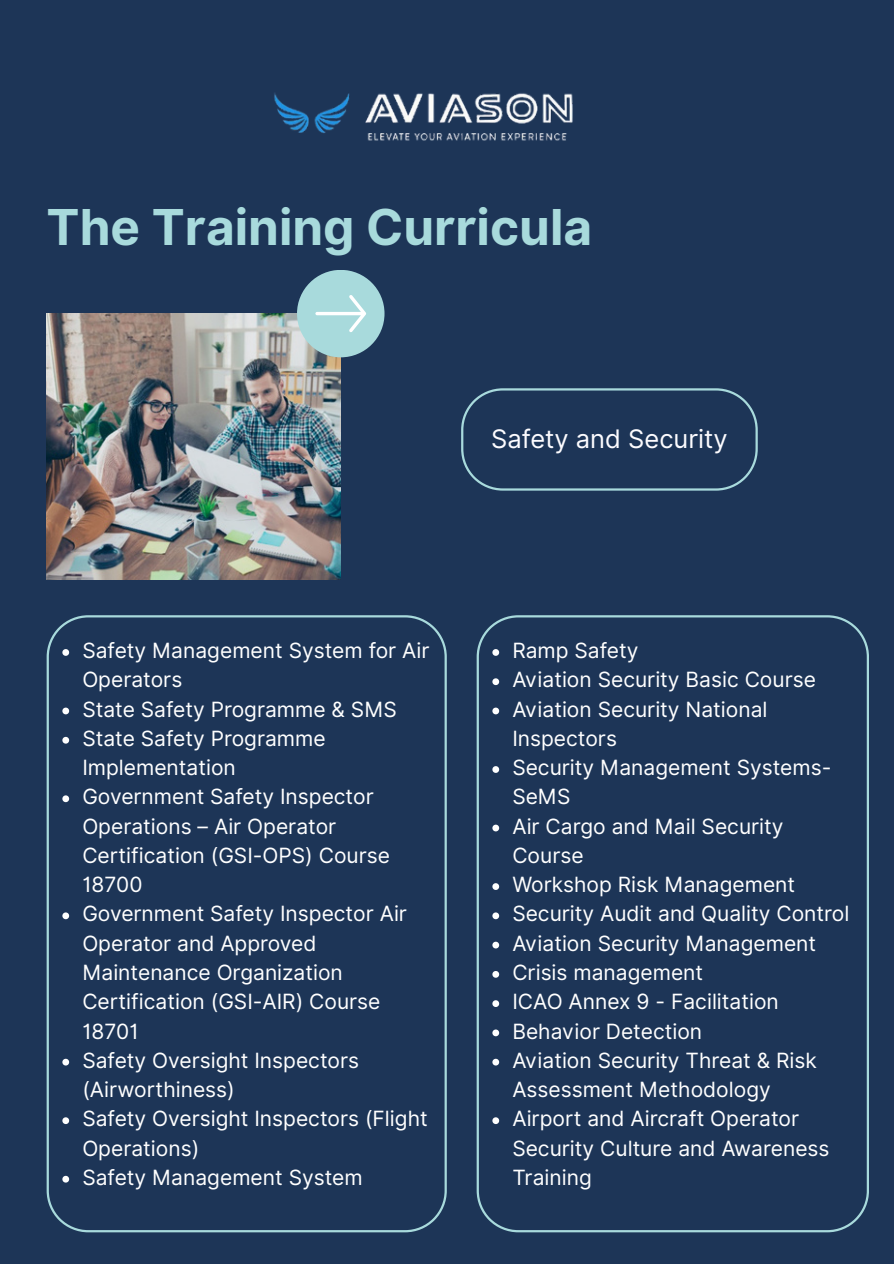
<style>
.page{position:relative;width:894px;height:1264px;background:#fff}
.page>*{position:absolute;margin:0;border:0;box-sizing:border-box;transform-origin:0 0}
.t1{font:700 49.5px "Inter";color:#a8dadc}
.t2{font:25.5px "Inter";color:#fdfcff}
.t3{font:21px/29.2px "Inter";color:#fff}
</style>
<div class="page">
<div style="left:0;top:0;width:893px;height:1263px;background:#1d3557"></div>
<img style="left:47px;top:313px;width:293px;height:266px">
<svg style="left:461px;top:388px;width:296px;height:102px"></svg>
<img style="left:274px;top:93px;width:299px;height:212px">
<div style="left:297px;top:270px;width:87px;height:87px;background:#a8dadc;border-radius:50%"></div>
<svg style="left:315px;top:295px;width:51px;height:37px"></svg>
<svg style="left:47px;top:615px;width:399px;height:616px"></svg>
<svg style="left:476px;top:615px;width:392px;height:616px"></svg>
<svg style="left:62px;top:649px;width:7px;height:7px"></svg>
<svg style="left:62px;top:707px;width:7px;height:7px"></svg>
<svg style="left:62px;top:737px;width:7px;height:6px"></svg>
<svg style="left:62px;top:795px;width:7px;height:7px"></svg>
<svg style="left:62px;top:912px;width:7px;height:7px"></svg>
<svg style="left:62px;top:1058px;width:7px;height:7px"></svg>
<svg style="left:62px;top:1117px;width:7px;height:7px"></svg>
<svg style="left:62px;top:1175px;width:7px;height:7px"></svg>
<svg style="left:492px;top:649px;width:7px;height:7px"></svg>
<svg style="left:492px;top:678px;width:7px;height:7px"></svg>
<svg style="left:492px;top:707px;width:7px;height:7px"></svg>
<svg style="left:492px;top:766px;width:7px;height:7px"></svg>
<svg style="left:492px;top:824px;width:7px;height:7px"></svg>
<svg style="left:492px;top:883px;width:7px;height:7px"></svg>
<svg style="left:492px;top:912px;width:7px;height:7px"></svg>
<svg style="left:492px;top:941px;width:7px;height:7px"></svg>
<svg style="left:492px;top:971px;width:7px;height:6px"></svg>
<svg style="left:492px;top:1000px;width:7px;height:7px"></svg>
<svg style="left:492px;top:1029px;width:7px;height:7px"></svg>
<svg style="left:492px;top:1058px;width:7px;height:7px"></svg>
<svg style="left:492px;top:1117px;width:7px;height:7px"></svg>
<p class="t1" style="left:47px;top:198px;width:547px">The Training Curricula</p>
<p class="t2" style="left:491px;top:423px;width:238px">Safety and Security</p>
<p class="t3" style="left:82px;top:636px;width:348px">Safety Management System for Air<br>Operators</p>
<h2 class="t3" style="left:82px;top:694px;width:316px">State Safety Programme &amp; SMS</h2>
<p class="t3" style="left:82px;top:723px;width:245px">State Safety Programme<br>Implementation</p>
<p class="t3" style="left:82px;top:782px;width:309px">Government Safety Inspector<br>Operations – Air Operator<br>Certification (GSI-OPS) Course<br>18700</p>
<p class="t3" style="left:82px;top:899px;width:326px">Government Safety Inspector Air<br>Operator and Approved<br>Maintenance Organization<br>Certification (GSI-AIR) Course<br>18701</p>
<p class="t3" style="left:82px;top:1045px;width:278px">Safety Oversight Inspectors (Airworthiness)</p>
<p class="t3" style="left:82px;top:1104px;width:347px">Safety Oversight Inspectors (Flight<br>Operations)</p>
<p class="t3" style="left:82px;top:1162px;width:282px">Safety Management System</p>
<p class="t3" style="left:512px;top:636px;width:128px">Ramp Safety</p>
<p class="t3" style="left:512px;top:665px;width:305px">Aviation Security Basic Course</p>
<p class="t3" style="left:512px;top:694px;width:256px">Aviation Security National<br>Inspectors</p>
<p class="t3" style="left:512px;top:753px;width:320px">Security Management Systems-<br>SeMS</p>
<p class="t3" style="left:512px;top:811px;width:272px">Air Cargo and Mail Security<br>Course</p>
<p class="t3" style="left:512px;top:870px;width:284px">Workshop Risk Management</p>
<p class="t3" style="left:512px;top:899px;width:338px">Security Audit and Quality Control</p>
<p class="t3" style="left:512px;top:928px;width:305px">Aviation Security Management</p>
<p class="t3" style="left:512px;top:957px;width:192px">Crisis management</p>
<p class="t3" style="left:512px;top:987px;width:268px">ICAO Annex 9 - Facilitation</p>
<p class="t3" style="left:512px;top:1016px;width:191px">Behavior Detection</p>
<p class="t3" style="left:512px;top:1045px;width:306px">Aviation Security Threat &amp; Risk<br>Assessment Methodology</p>
<p class="t3" style="left:512px;top:1104px;width:318px">Airport and Aircraft Operator<br>Security Culture and Awareness<br>Training</p>
</div>
